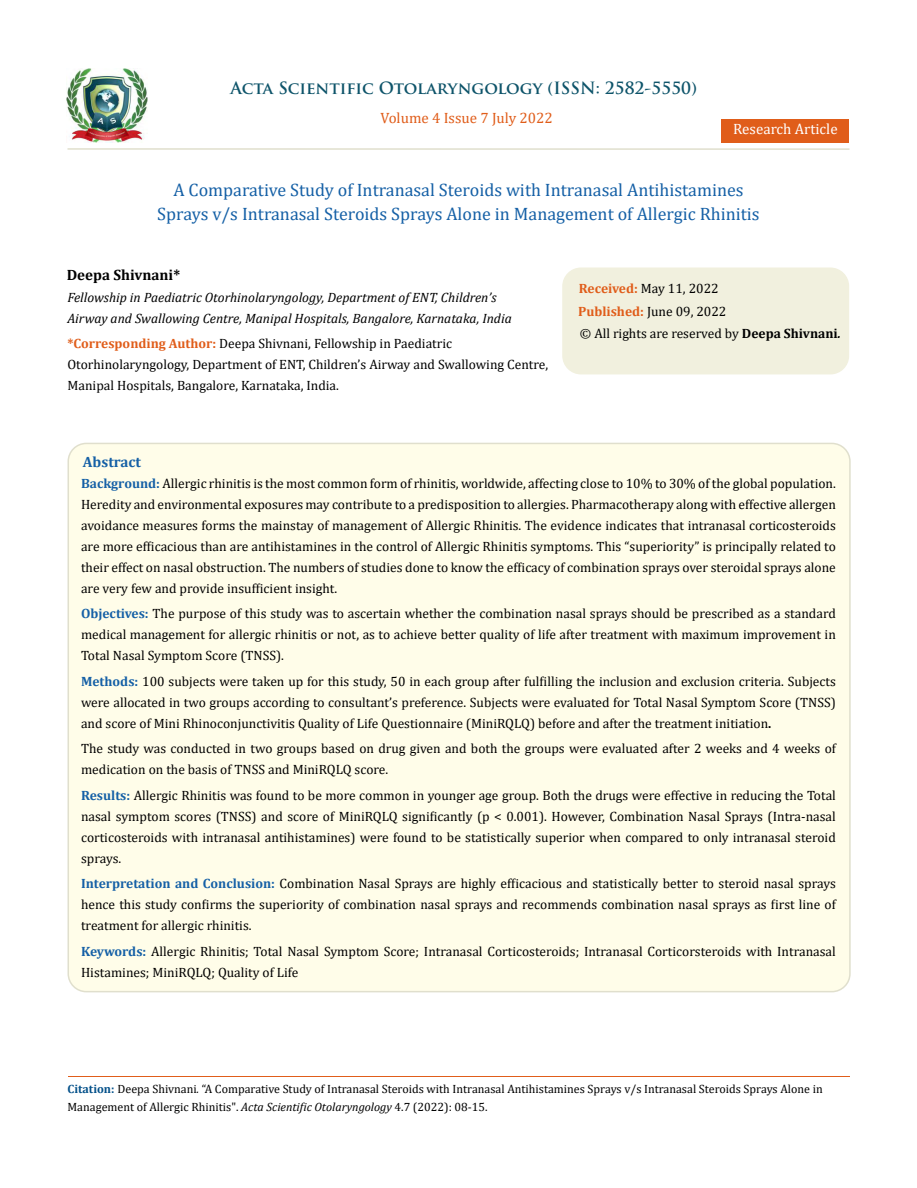
<style>
.page{position:relative;width:917px;height:1188px;background:#fff}
.page>*{position:absolute;margin:0;border:0;box-sizing:border-box;transform-origin:0 0}
.t1{font:18px/24px "Cambria";color:#1560a6;text-align:center}
.t2{font:700 16.5px "Trajan Pro";color:#0e546a}
.t3{font:15px "Cambria";color:#e05d1a}
.t4{font:15px "Cambria";color:#fff}
.t5{font:700 15px "Cambria";color:#000}
.t6{font:700 15px "Cambria";color:#1560a6}
.t7{font:13.5px/21px "Cambria";color:#000;text-align:justify}
.t8{font:italic 13.5px/21px "Cambria";color:#000}
.t9{font:12px/18px "Cambria";color:#000}
.s1{font-weight:700;color:#e05d1a}
.s2{font-weight:700}
.s3{font-weight:700;font-style:italic}
.s4{font-weight:700;color:#1560a6}
.s5{font-weight:700;color:#035089}
.s6{font-style:italic}
</style>
<div class="page">
<img style="left:67px;top:68px;width:80px;height:74px">
<div style="left:721px;top:119px;width:128px;height:23px;background:#e05d1a"></div>
<div style="left:563px;top:268px;width:285px;height:106px;background:#f1f0de;border-radius:18px"></div>
<div style="left:562px;top:268px;width:287px;height:106px;border:2px solid #f1f0de;border-radius:18px"></div>
<div style="left:68px;top:443px;width:781px;height:549px;background:#fffde9;border-radius:18px"></div>
<hr style="left:68px;top:1076px;width:781px;height:1px;background:#e05d1a">
<hr style="left:67px;top:148px;width:782px;height:2px;background:#e0dfcd">
<p class="t2" style="left:230px;top:77px;width:468px">Acta Scientific Otolaryngology (ISSN: 2582-5550)</p>
<p class="t3" style="left:380px;top:109px;width:174px">Volume 4 Issue 7 July 2022</p>
<p class="t4" style="left:733px;top:120px;width:106px">Research Article</p>
<h1 class="t1" style="left:157px;top:178px;width:604px">A Comparative Study of Intranasal Steroids with Intranasal Antihistamines<br>Sprays v/s Intranasal Steroids Sprays Alone in Management of Allergic Rhinitis</h1>
<p class="t5" style="left:67px;top:264px;width:115px">Deepa Shivnani*</p>
<p class="t8" style="left:67px;top:287px;width:446px">Fellowship in Paediatric Otorhinolaryngology, Department of ENT, Children’s<br>Airway and Swallowing Centre, Manipal Hospitals, Bangalore, Karnataka, India</p>
<p class="t7" style="left:67px;top:333px;width:482px;text-align:left"><span class="s1">*Corresponding Author:</span> Deepa Shivnani, Fellowship in Paediatric<br>Otorhinolaryngology, Department of ENT, Children’s Airway and Swallowing Centre,<br>Manipal Hospitals, Bangalore, Karnataka, India.</p>
<p class="t7" style="left:578px;top:277px;width:150px;line-height:23px"><span class="s1">Received:</span> May 11, 2022<br><span class="s1">Published:</span> June 09, 2022</p>
<p class="t7" style="left:580px;top:322px;width:262px">© All rights are reserved by <span class="s2">Deepa Shivnani</span><span class="s3">.</span></p>
<p class="t6" style="left:83px;top:451px;width:60px">Abstract</p>
<p class="t7" style="left:81px;top:473px;width:756px"><span class="s4">Background:</span> Allergic rhinitis is the most common form of rhinitis, worldwide, affecting close to 10% to 30% of the global population.<br>Heredity and environmental exposures may contribute to a predisposition to allergies. Pharmacotherapy along with effective allergen avoidance measures forms the mainstay of management of Allergic Rhinitis. The evidence indicates that intranasal corticosteroids are more efficacious than are antihistamines in the control of Allergic Rhinitis symptoms. This “superiority” is principally related to their effect on nasal obstruction. The numbers of studies done to know the efficacy of combination sprays over steroidal sprays alone are very few and provide insufficient insight.</p>
<p class="t7" style="left:81px;top:603px;width:756px"><span class="s4">Objectives:</span> The purpose of this study was to ascertain whether the combination nasal sprays should be prescribed as a standard medical management for allergic rhinitis or not, as to achieve better quality of life after treatment with maximum improvement in Total Nasal Symptom Score (TNSS).</p>
<p class="t7" style="left:81px;top:671px;width:756px"><span class="s4">Methods:</span> 100 subjects were taken up for this study, 50 in each group after fulfilling the inclusion and exclusion criteria. Subjects were allocated in two groups according to consultant’s preference. Subjects were evaluated for Total Nasal Symptom Score (TNSS) and score of Mini Rhinoconjunctivitis Quality of Life Questionnaire (MiniRQLQ) before and after the treatment initiation<span class="s2">.</span></p>
<p class="t7" style="left:81px;top:738px;width:756px">The study was conducted in two groups based on drug given and both the groups were evaluated after 2 weeks and 4 weeks of medication on the basis of TNSS and MiniRQLQ score.</p>
<p class="t7" style="left:81px;top:785px;width:756px"><span class="s4">Results:</span> Allergic Rhinitis was found to be more common in younger age group. Both the drugs were effective in reducing the Total nasal symptom scores (TNSS) and score of MiniRQLQ significantly (p &lt; 0.001). However, Combination Nasal Sprays (Intra-nasal corticosteroids with intranasal antihistamines) were found to be statistically superior when compared to only intranasal steroid sprays.</p>
<p class="t7" style="left:81px;top:873px;width:756px"><span class="s4">Interpretation and Conclusion:</span> Combination Nasal Sprays are highly efficacious and statistically better to steroid nasal sprays hence this study confirms the superiority of combination nasal sprays and recommends combination nasal sprays as first line of treatment for allergic rhinitis.</p>
<p class="t7" style="left:81px;top:941px;width:756px"><span class="s4">Keywords:</span> Allergic Rhinitis; Total Nasal Symptom Score; Intranasal Corticosteroids; Intranasal Corticorsteroids with Intranasal<br>Histamines; MiniRQLQ; Quality of Life</p>
<p class="t9" style="left:68px;top:1080px;width:756px"><span class="s5">Citation:</span> Deepa Shivnani<span class="s6">.</span> “A Comparative Study of Intranasal Steroids with Intranasal Antihistamines Sprays v/s Intranasal Steroids Sprays Alone in<br>Management of Allergic Rhinitis". <span class="s6">Acta Scientific Otolaryngology</span> 4.7 (2022): 08-15.</p>
</div>
